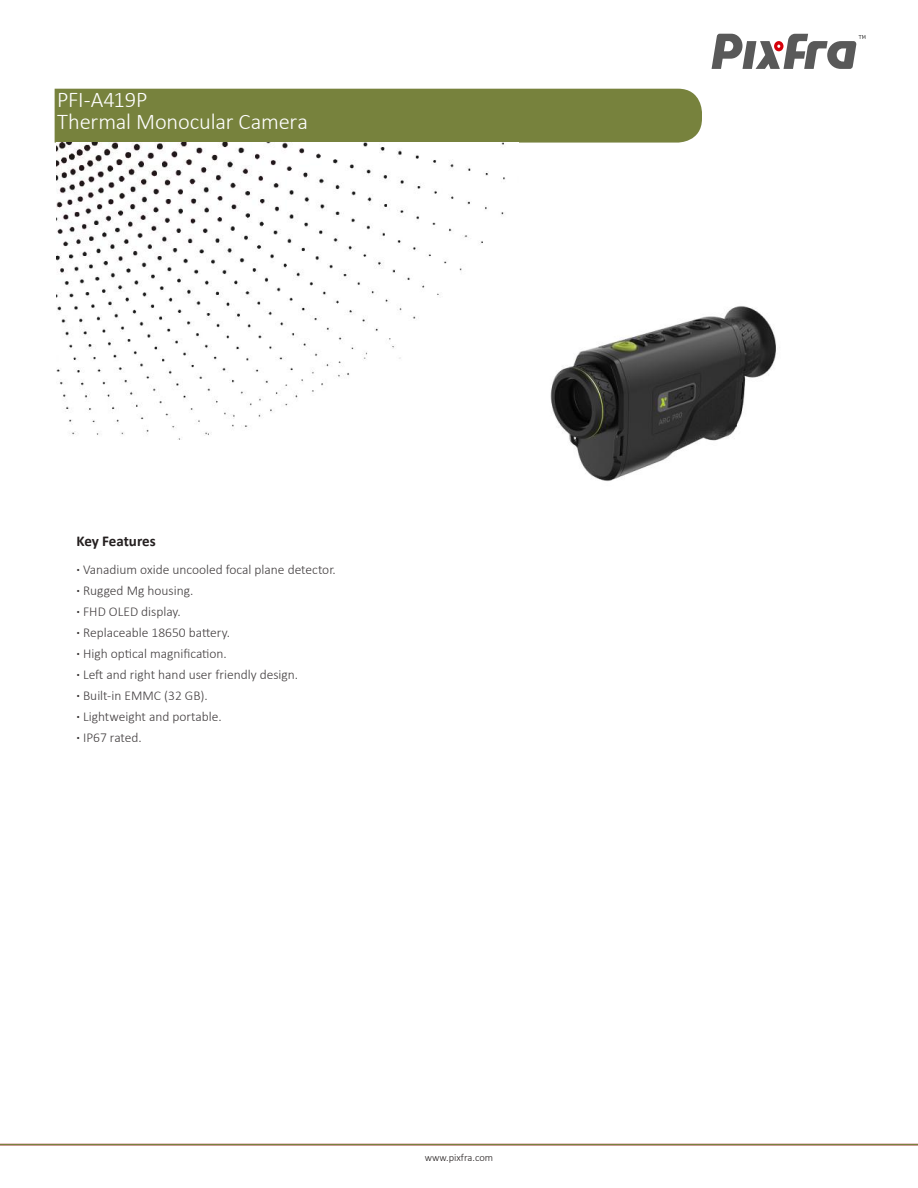
<style>
.page{position:relative;width:918px;height:1188px;background:#fff}
.page>*{position:absolute;margin:0;border:0;box-sizing:border-box;transform-origin:0 0}
.t1{font:300 22.5px/22.5px "Calibri";letter-spacing:-.01em;color:#fff}
.t2{font:700 15px "Calibri";letter-spacing:-.01em;color:#241f1f}
.t3{font:300 13.5px/21px "Calibri";color:#423e3f}
.t4{font:300 10.5px "Calibri";color:#241f1f}
.s1{font-weight:700;color:#393535}
</style>
<div class="page">
<div style="left:55px;top:89px;width:647px;height:54px;background:#77823d"></div>
<img style="left:550px;top:306px;width:226px;height:176px">
<hr style="left:0;top:1144px;width:918px;height:1px;background:#77823d">
<img style="left:57px;top:143px;width:448px;height:297px">
<svg style="left:712px;top:34px;width:153px;height:35px"></svg>
<h1 class="t1" style="left:57px;top:88px;width:252px">PFI-A419P<br>Thermal Monocular Camera</h1>
<p class="t2" style="left:76px;top:531px;width:81px">Key Features</p>
<p class="t3" style="left:76px;top:559px;width:261px"><span class="s1">·</span> Vanadium oxide uncooled focal plane detector. <span class="s1">·</span> Rugged Mg housing.<br><span class="s1">·</span> FHD OLED display.<br><span class="s1">·</span> Replaceable 18650 battery.<br><span class="s1">·</span> High optical magnification.<br><span class="s1">·</span> Left and right hand user friendly design.<br><span class="s1">·</span> Built-in EMMC (32 GB).<br><span class="s1">·</span> Lightweight and portable.<br><span class="s1">·</span> IP67 rated.</p>
<p class="t4" style="left:425px;top:1151px;width:70px">www.pixfra.com</p>
</div>
